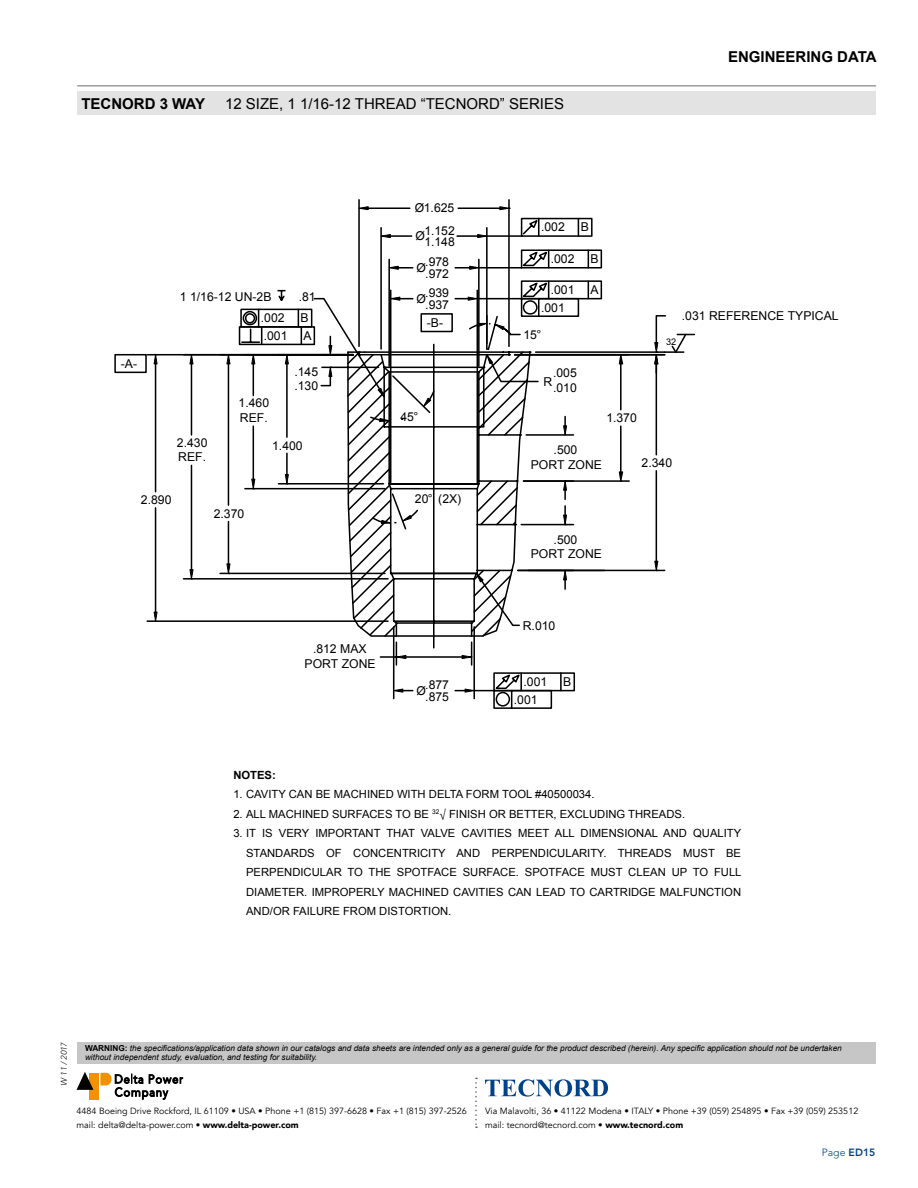
<style>
.page{position:relative;width:918px;height:1188px;background:#fff}
.page>*{position:absolute;margin:0;border:0;box-sizing:border-box;transform-origin:0 0}
.t1{font:15px "Arial";color:#000}
.t2{font:700 15px "Arial";color:#000}
.t3{font:12.15px/14.2px "Arial";color:#000}
.t4{font:11.25px/19.5px "Arial";color:#000;text-align:justify}
.t5{font:700 11.25px "Arial";color:#000}
.t6{font:300 10.5px "Avenir LT Std";color:#004289}
.t7{font:9.15px "Arial";color:#000}
.t8{font:9px/13.5px "Avenir";color:#000}
.t9{font:italic 8.25px/9.9px "Arial";color:#000}
.t10{font:italic 300 8.25px "Avenir LT Std";color:#000}
.s1{font-weight:700}
.s2{font-family:"Avenir LT Std"}
.s3{font-weight:700;font-style:normal}
.s4{font-weight:900}
.s5{font-weight:800}
</style>
<div class="page">
<svg style="left:490px;top:1079px;width:118px;height:18px"></svg>
<svg style="left:475px;top:1078px;width:2px;height:50px"></svg>
<div style="left:77px;top:1043px;width:798px;height:21px;background:#c6c6c6"></div>
<div style="left:89px;top:1073px;width:10px;height:26px;background:#f39200"></div>
<svg style="left:77px;top:1072px;width:16px;height:18px"></svg>
<svg style="left:100px;top:1073px;width:84px;height:27px"></svg>
<div style="left:77px;top:91px;width:799px;height:23px;background:#e3e3e3"></div>
<hr style="left:77px;top:85px;width:799px;height:2px;background:#9d9d9c">
<svg style="left:114px;top:353px;width:124px;height:269px"></svg>
<hr style="left:358px;top:200px;width:2px;height:146px;background:#000">
<hr style="left:508px;top:200px;width:2px;height:146px;background:#000">
<svg style="left:238px;top:206px;width:450px;height:503px"></svg>
<h1 class="t1" style="left:81px;top:94px;width:484px"><span class="s1">TECNORD 3 WAY</span> 12 SIZE, 1 1/16-12 THREAD “TECNORD” SERIES</h1>
<h1 class="t2" style="left:728px;top:47px;width:150px">ENGINEERING DATA</h1>
<p class="t3" style="left:121px;top:357px;width:18px">-A-</p>
<p class="t3" style="left:180px;top:290px;width:93px">1 1/16-12 UN-2B</p>
<p class="t3" style="left:299px;top:290px;width:18px">.81</p>
<p class="t3" style="left:264px;top:329px;width:25px">.001</p>
<p class="t3" style="left:303px;top:329px;width:10px">A</p>
<p class="t3" style="left:261px;top:311px;width:25px">.002</p>
<p class="t3" style="left:301px;top:311px;width:10px">B</p>
<p class="t3" style="left:239px;top:396px;width:32px">1.460<br>REF.</p>
<p class="t3" style="left:294px;top:364px;width:25px">.145 .130</p>
<p class="t3" style="left:415px;top:201px;width:41px">Ø1.625</p>
<p class="t3" style="left:424px;top:223px;width:32px">1.152</p>
<p class="t3" style="left:425px;top:267px;width:25px">.972</p>
<p class="t3" style="left:416px;top:229px;width:11px">Ø</p>
<p class="t3" style="left:424px;top:235px;width:32px">1.148</p>
<p class="t3" style="left:425px;top:255px;width:25px">.978</p>
<p class="t3" style="left:417px;top:261px;width:11px">Ø</p>
<p class="t3" style="left:417px;top:292px;width:11px">Ø</p>
<p class="t3" style="left:425px;top:287px;width:25px;line-height:11.7px">.939 .937</p>
<p class="t3" style="left:427px;top:316px;width:18px">-B-</p>
<p class="t3" style="left:400px;top:409px;width:19px">45°</p>
<p class="t3" style="left:541px;top:220px;width:25px">.002</p>
<p class="t3" style="left:581px;top:220px;width:10px">B</p>
<p class="t3" style="left:551px;top:252px;width:25px">.002</p>
<p class="t3" style="left:590px;top:252px;width:10px">B</p>
<p class="t3" style="left:551px;top:283px;width:25px">.001</p>
<p class="t3" style="left:590px;top:283px;width:10px">A</p>
<p class="t3" style="left:541px;top:300px;width:25px">.001</p>
<p class="t3" style="left:524px;top:327px;width:19px">15°</p>
<p class="t3" style="left:553px;top:366px;width:25px">.005</p>
<p class="t3" style="left:543px;top:374px;width:10px">R</p>
<p class="t3" style="left:553px;top:381px;width:25px">.010</p>
<p class="t3" style="left:606px;top:411px;width:32px">1.370</p>
<p class="t3" style="left:682px;top:309px;width:158px">.031 REFERENCE TYPICAL</p>
<p class="t7" style="left:666px;top:336px;width:12px">32</p>
<p class="t3" style="left:177px;top:435px;width:32px">2.430<br>REF.</p>
<p class="t3" style="left:141px;top:493px;width:32px">2.890</p>
<p class="t3" style="left:214px;top:506px;width:32px">2.370</p>
<p class="t3" style="left:272px;top:438px;width:32px">1.400</p>
<p class="t3" style="left:415px;top:492px;width:48px">20° (2X)</p>
<p class="t3" style="left:305px;top:642px;width:73px;text-align:center">.812 MAX<br>PORT ZONE</p>
<p class="t3" style="left:417px;top:684px;width:11px">Ø</p>
<p class="t3" style="left:425px;top:679px;width:25px;line-height:11.7px">.877 .875</p>
<p class="t3" style="left:531px;top:443px;width:73px;text-align:center">.500<br>PORT ZONE</p>
<p class="t3" style="left:531px;top:533px;width:73px;text-align:center">.500<br>PORT ZONE</p>
<p class="t3" style="left:523px;top:619px;width:34px">R.010</p>
<p class="t3" style="left:524px;top:675px;width:25px">.001</p>
<p class="t3" style="left:563px;top:675px;width:10px">B</p>
<p class="t3" style="left:514px;top:692px;width:25px">.001</p>
<p class="t3" style="left:642px;top:456px;width:32px">2.340</p>
<p class="t5" style="left:233px;top:767px;width:44px">NOTES:</p>
<p class="t4" style="left:233px;top:785px;width:363px">1. CAVITY CAN BE MACHINED WITH DELTA FORM TOOL #40500034.</p>
<p class="t4" style="left:233px;top:804px;width:453px">2. ALL MACHINED SURFACES TO BE <sup>32</sup><span class="s2">√</span> FINISH OR BETTER, EXCLUDING THREADS.</p>
<p class="t4" style="left:246px;top:824px;width:497px;text-indent:-13px">3. IT IS VERY IMPORTANT THAT VALVE CAVITIES MEET ALL DIMENSIONAL AND QUALITY STANDARDS OF CONCENTRICITY AND PERPENDICULARITY. THREADS MUST BE PERPENDICULAR TO THE SPOTFACE SURFACE. SPOTFACE MUST CLEAN UP TO FULL DIAMETER. IMPROPERLY MACHINED CAVITIES CAN LEAD TO CARTRIDGE MALFUNCTION AND/OR FAILURE FROM DISTORTION.</p>
<p class="t10" style="left:59px;top:1086px;width:45px;rotate:-90deg">W 11 / 2017</p>
<p class="t9" style="left:85px;top:1043px;width:758px"><span class="s3">WARNING:</span> the specifications/application data shown in our catalogs and data sheets are intended only as a general guide for the product described (herein). Any specific application should not be undertaken without independent study, evaluation, and testing for suitability.</p>
<p class="t8" style="left:77px;top:1104px;width:392px">4484 Boeing Drive Rockford, IL 61109 • USA • Phone +1 (815) 397-6628 • Fax +1 (815) 397-2526 mail: delta@delta-power.com • <span class="s4">www.delta-power.com</span></p>
<p class="t8" style="left:485px;top:1104px;width:375px">Via Malavolti, 36 • 41122 Modena • ITALY • Phone +39 (059) 254895 • Fax +39 (059) 253512 mail: tecnord@tecnord.com • <span class="s4">www.tecnord.com</span></p>
<p class="t6" style="left:822px;top:1146px;width:55px">Page <span class="s5">ED15</span></p>
</div>
